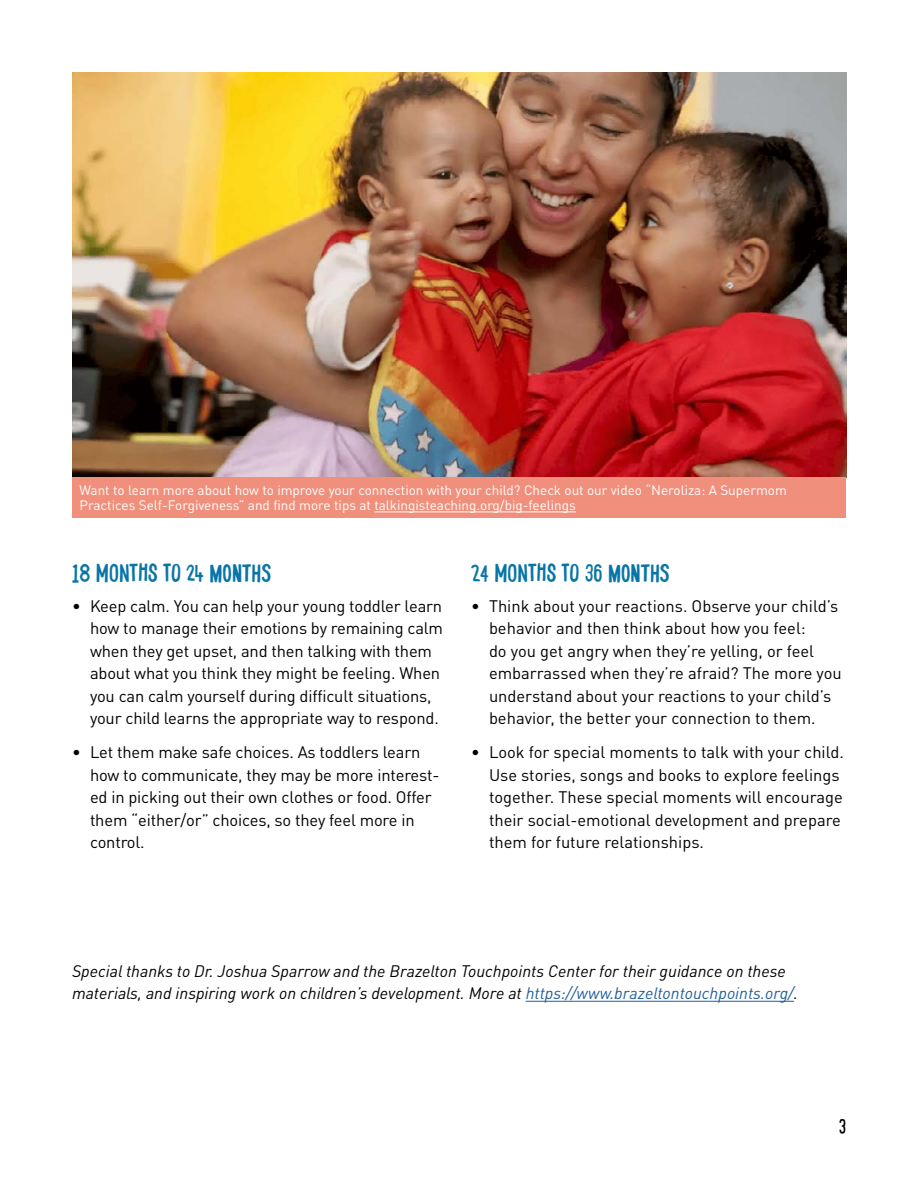
<style>
.page{position:relative;width:918px;height:1188px;background:#fff}
.page>*{position:absolute;margin:0;border:0;box-sizing:border-box;transform-origin:0 0}
.t1{font:24px "TRS Hand F Bold";color:#0975a7}
.t2{font:21px "TRS Hand F Bold";color:#000}
.t3{font:16.5px/22.5px "DINOT";letter-spacing:-.01em;color:#000}
.t4{font:italic 16.5px/22.5px "DINOT";color:#000}
.t5{font:13.5px/15px "DINOT";color:#fff}
.s1{color:#215e9e}
</style>
<div class="page">
<img style="left:72px;top:72px;width:774px;height:405px">
<div style="left:72px;top:477px;width:774px;height:41px;background:#f0907c"></div>
<hr style="left:374px;top:512px;width:202px;height:1px;background:#fff">
<hr style="left:526px;top:1001px;width:268px;height:1px;background:#215e9e">
<p class="t5" style="left:80px;top:482px;width:709px">Want to learn more about how to improve your connection with your child? Check out our video “Neroliza: A Supermom<br>Practices Self-Forgiveness” and find more tips at talkingisteaching.org/big-feelings</p>
<h1 class="t1" style="left:72px;top:559px;width:201px">18 MONTHS TO 24 MONTHS</h1>
<p class="t3" style="left:90px;top:594px;width:355px;text-indent:-18px">• Keep calm. You can help your young toddler learn how to manage their emotions by remaining calm when they get upset, and then talking with them about what you think they might be feeling. When you can calm yourself during difficult situations, your child learns the appropriate way to respond.</p>
<p class="t3" style="left:90px;top:741px;width:351px;text-indent:-18px">• Let them make safe choices. As toddlers learn how to communicate, they may be more interest&shy;ed in picking out their own clothes or food. Offer them “either/or” choices, so they feel more in control.</p>
<h1 class="t1" style="left:471px;top:559px;width:200px">24 MONTHS TO 36 MONTHS</h1>
<p class="t3" style="left:489px;top:594px;width:354px;text-indent:-18px">• Think about your reactions. Observe your child’s behavior and then think about how you feel:<br>do you get angry when they’re yelling, or feel embarrassed when they’re afraid? The more you understand about your reactions to your child’s behavior, the better your connection to them.</p>
<p class="t3" style="left:489px;top:741px;width:356px;text-indent:-18px">• Look for special moments to talk with your child.<br>Use stories, songs and books to explore feelings together. These special moments will encourage their social-emotional development and prepare them for future relationships.</p>
<p class="t4" style="left:72px;top:959px;width:728px">Special thanks to Dr. Joshua Sparrow and the Brazelton Touchpoints Center for their guidance on these materials, and inspiring work on children’s development. More at <span class="s1">https://www.brazeltontouchpoints.org/</span>.</p>
<p class="t2" style="left:839px;top:1114px;width:8px">3</p>
</div>
